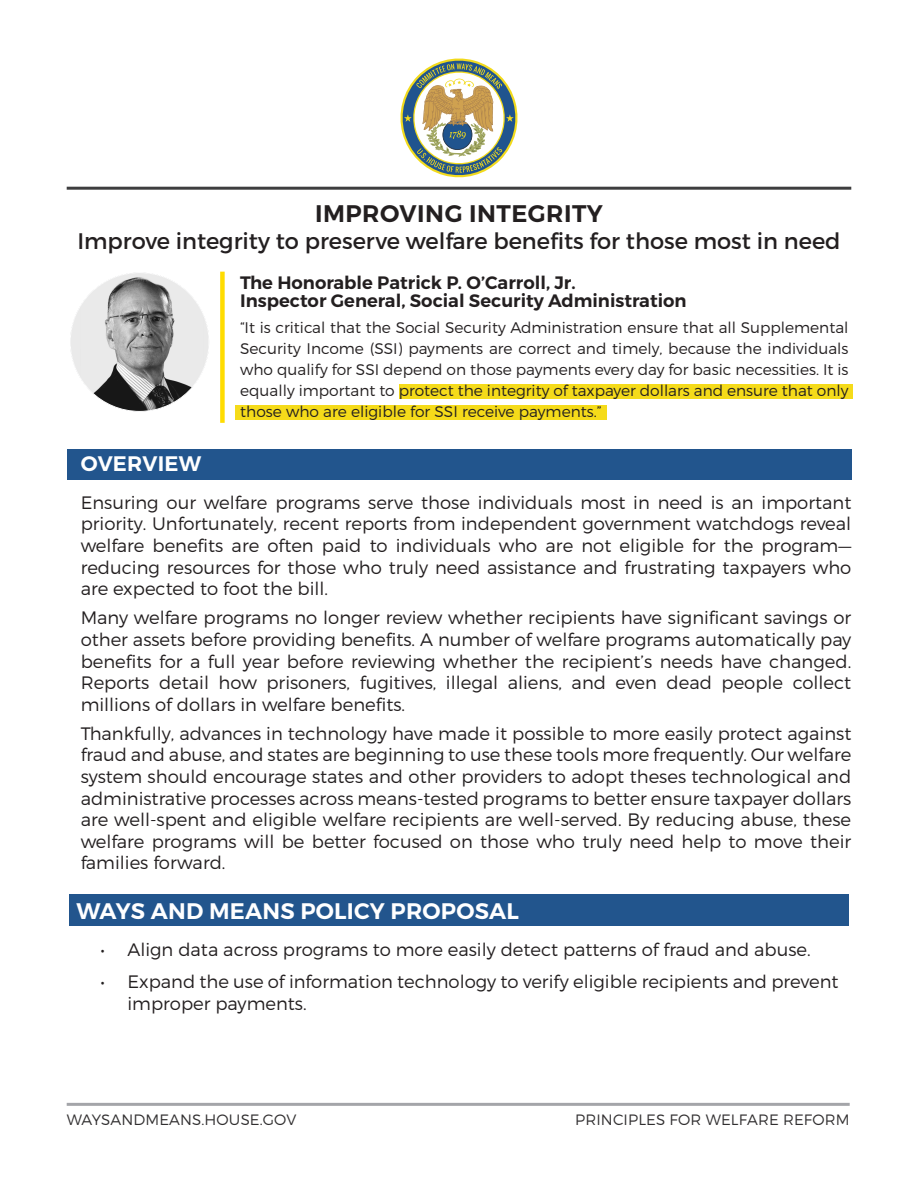
<style>
.page{position:relative;width:918px;height:1188px;background:#fff}
.page>*{position:absolute;margin:0;border:0;box-sizing:border-box;transform-origin:0 0}
.CHAPTER_TITLE4{font:600 24px "Montserrat";letter-spacing:.02em;color:#231f20}
.CHAPTER_TITLE4-2{font:22.5px "Montserrat";color:#231f20}
.body_text_2{font:600 22.5px "Montserrat";letter-spacing:.01em;color:#fff}
.body_text_2-2{font:600 21px "Montserrat";letter-spacing:.01em;color:#fff}
.body_text_2-3{font:300 18px/21.6px "Montserrat";color:#231f20;text-align:justify}
.QUOTE_2{font:600 18px "Montserrat";color:#231f20}
.body_text_2_italic{font:300 15.3px/21px "Montserrat";color:#231f20;text-align:justify}
.body_text_2-4{font:300 15px "Montserrat";letter-spacing:.01em;color:#312f30}
</style>
<div class="page">
<div style="left:67px;top:449px;width:784px;height:30px;background:#22558d"></div>
<hr style="left:67px;top:187px;width:784px;height:3px;background:#3e3e3f">
<svg style="left:400px;top:58px;width:118px;height:120px"></svg>
<div style="left:399px;top:384px;width:453px;height:14px;background:#f5db1a"></div>
<div style="left:236px;top:405px;width:371px;height:14px;background:#f5db1a"></div>
<img style="left:70px;top:273px;width:139px;height:138px;border-radius:69px">
<div style="left:220px;top:272px;width:5px;height:151px;background:#ffdc01"></div>
<div style="left:69px;top:895px;width:780px;height:31px;background:#22558d"></div>
<hr style="left:67px;top:1103px;width:783px;height:3px;background:#a4a5a9">
<p class="CHAPTER_TITLE4" style="left:315px;top:199px;width:289px">IMPROVING INTEGRITY</p>
<p class="CHAPTER_TITLE4-2" style="left:77px;top:228px;width:765px">Improve integrity to preserve welfare benefits for those most in need</p>
<p class="QUOTE_2" style="left:240px;top:272px;width:337px">The Honorable Patrick P. O’Carroll, Jr.</p>
<p class="QUOTE_2" style="left:240px;top:290px;width:448px">Inspector General, Social Security Administration</p>
<p class="body_text_2_italic" style="left:240px;top:317px;width:610px">“It is critical that the Social Security Administration ensure that all Supplemental Security Income (SSI) payments are correct and timely, because the individuals who qualify for SSI depend on those payments every day for basic necessities. It is equally important to protect the integrity of taxpayer dollars and ensure that only those who are eligible for SSI receive payments.”</p>
<p class="body_text_2-2" style="left:81px;top:451px;width:122px">OVERVIEW</p>
<p class="body_text_2-3" style="left:81px;top:491px;width:772px">Ensuring our welfare programs serve those individuals most in need is an important priority. Unfortunately, recent reports from independent government watchdogs reveal welfare benefits are often paid to individuals who are not eligible for the program— reducing resources for those who truly need assistance and frustrating taxpayers who are expected to foot the bill.</p>
<p class="body_text_2-3" style="left:81px;top:607px;width:772px">Many welfare programs no longer review whether recipients have significant savings or other assets before providing benefits. A number of welfare programs automatically pay benefits for a full year before reviewing whether the recipient’s needs have changed.<br>Reports detail how prisoners, fugitives, illegal aliens, and even dead people collect millions of dollars in welfare benefits.</p>
<p class="body_text_2-3" style="left:81px;top:722px;width:772px">Thankfully, advances in technology have made it possible to more easily protect against fraud and abuse, and states are beginning to use these tools more frequently. Our welfare system should encourage states and other providers to adopt theses technological and administrative processes across means-tested programs to better ensure taxpayer dollars are well-spent and eligible welfare recipients are well-served. By reducing abuse, these welfare programs will be better focused on those who truly need help to move their families forward.</p>
<p class="body_text_2" style="left:77px;top:897px;width:444px">WAYS AND MEANS POLICY PROPOSAL</p>
<p class="body_text_2-3" style="left:100px;top:938px;width:712px">• Align data across programs to more easily detect patterns of fraud and abuse.</p>
<p class="body_text_2-3" style="left:127px;top:970px;width:713px;text-indent:-27px">• Expand the use of information technology to verify eligible recipients and prevent improper payments.</p>
<p class="body_text_2-4" style="left:67px;top:1110px;width:231px">WAYSANDMEANS.HOUSE.GOV</p>
<p class="body_text_2-4" style="left:575px;top:1110px;width:276px">PRINCIPLES FOR WELFARE REFORM</p>
</div>
